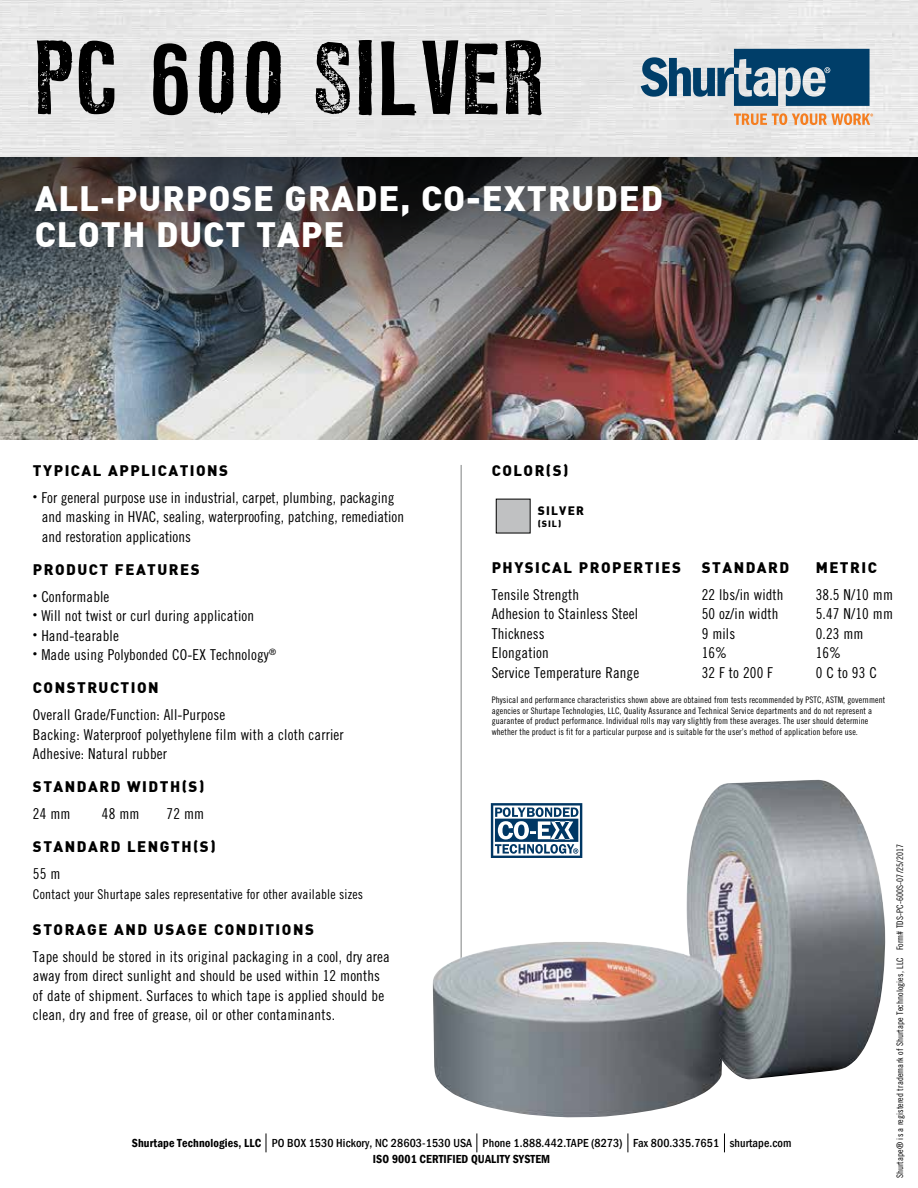
<style>
.page{position:relative;width:918px;height:1188px;background:#fff}
.page>*{position:absolute;margin:0;border:0;box-sizing:border-box;transform-origin:0 0}
.t1{font:93px "LL Rubber Grotesquecleaned";letter-spacing:-.01em;color:#000}
.t2{font:900 34.5px/36px "DIN";letter-spacing:.03em;color:#fff}
.t3{font:15px/19.5px "Trade Gothic Cond Eighteen";letter-spacing:.01em;color:#000}
.t4{font:900 15px "DIN";letter-spacing:.1em;color:#000}
.t5{font:13.5px "Trade Gothic Cond Eighteen";letter-spacing:.01em;color:#000}
.t6{font:500 condensed 12px/16.5px "Franklin Gothic";letter-spacing:.01em;color:#000;text-align:center}
.t7{font:900 12px "DIN";letter-spacing:.1em;color:#000}
.t8{font:9px/10.5px "Trade Gothic Cond Eighteen";letter-spacing:.01em;color:#000}
.t9{font:900 9px "DIN";color:#000}
.s1{font-weight:600}
</style>
<div class="page">
<img style="left:0;top:0;width:918px;height:158px">
<hr style="left:461px;top:465px;width:1px;height:615px;background:#8c8f90">
<div style="left:496px;top:499px;width:34px;height:34px;background:#c0c1c2"></div>
<img style="left:0;top:158px;width:918px;height:282px">
<svg style="left:641px;top:49px;width:229px;height:57px;background:#5d829b"></svg>
<svg style="left:734px;top:113px;width:139px;height:12px;background:#edb68b"></svg>
<svg style="left:476px;top:1133px;width:1px;height:19px"></svg>
<svg style="left:266px;top:1133px;width:1px;height:19px"></svg>
<svg style="left:628px;top:1133px;width:1px;height:19px"></svg>
<svg style="left:724px;top:1133px;width:1px;height:19px"></svg>
<img style="left:433px;top:780px;width:452px;height:337px">
<svg style="left:491px;top:803px;width:91px;height:55px"></svg>
<h1 class="t1" style="left:35px;top:23px;width:512px">PC 600 SILVER</h1>
<h2 class="t2" style="left:35px;top:179px;width:630px">ALL-PURPOSE GRADE, CO-EXTRUDED<br>CLOTH DUCT TAPE</h2>
<p class="t4" style="left:492px;top:461px;width:78px">COLOR(S)</p>
<p class="t4" style="left:33px;top:460px;width:197px">TYPICAL APPLICATIONS</p>
<p class="t3" style="left:42px;top:487px;width:364px;text-indent:-9px"><sup>•</sup> For general purpose use in industrial, carpet, plumbing, packaging and masking in HVAC, sealing, waterproofing, patching, remediation and restoration applications</p>
<p class="t4" style="left:33px;top:559px;width:168px">PRODUCT FEATURES</p>
<p class="t3" style="left:33px;top:586px;width:78px"><sup>•</sup> Conformable</p>
<p class="t3" style="left:33px;top:606px;width:223px"><sup>•</sup> Will not twist or curl during application</p>
<p class="t3" style="left:33px;top:625px;width:87px"><sup>•</sup> Hand-tearable</p>
<p class="t3" style="left:33px;top:645px;width:245px"><sup>•</sup> Made using Polybonded CO-EX Technology<sup>®</sup></p>
<p class="t4" style="left:33px;top:678px;width:127px">CONSTRUCTION</p>
<p class="t3" style="left:33px;top:705px;width:312px">Overall Grade/Function: All-Purpose<br>Backing: Waterproof polyethylene film with a cloth carrier<br>Adhesive: Natural rubber</p>
<p class="t4" style="left:33px;top:777px;width:173px">STANDARD WIDTH(S)</p>
<p class="t3" style="left:33px;top:804px;width:39px">24 mm</p>
<p class="t3" style="left:102px;top:804px;width:39px">48 mm</p>
<p class="t3" style="left:167px;top:804px;width:39px">72 mm</p>
<p class="t4" style="left:33px;top:837px;width:184px">STANDARD LENGTH(S)</p>
<p class="t3" style="left:33px;top:864px;width:29px">55 m</p>
<p class="t5" style="left:33px;top:886px;width:332px">Contact your Shurtape sales representative for other available sizes</p>
<p class="t4" style="left:33px;top:919px;width:282px">STORAGE AND USAGE CONDITIONS</p>
<p class="t3" style="left:33px;top:946px;width:359px">Tape should be stored in its original packaging in a cool, dry area away from direct sunlight and should be used within 12 months of date of shipment. Surfaces to which tape is applied should be clean, dry and free of grease, oil or other contaminants.</p>
<p class="t7" style="left:538px;top:503px;width:48px">SILVER</p>
<p class="t9" style="left:538px;top:518px;width:25px">(SIL)</p>
<p class="t4" style="left:492px;top:557px;width:191px">PHYSICAL PROPERTIES</p>
<p class="t4" style="left:702px;top:557px;width:89px">STANDARD</p>
<p class="t4" style="left:816px;top:557px;width:63px">METRIC</p>
<p class="t3" style="left:492px;top:585px;width:89px">Tensile Strength</p>
<p class="t3" style="left:702px;top:585px;width:83px">22 lbs/in width</p>
<p class="t3" style="left:816px;top:585px;width:79px">38.5 N/10 mm</p>
<p class="t3" style="left:492px;top:604px;width:148px">Adhesion to Stainless Steel</p>
<p class="t3" style="left:702px;top:604px;width:78px">50 oz/in width</p>
<p class="t3" style="left:816px;top:604px;width:79px">5.47 N/10 mm</p>
<p class="t3" style="left:492px;top:624px;width:54px">Thickness</p>
<p class="t3" style="left:702px;top:624px;width:35px">9 mils</p>
<p class="t3" style="left:816px;top:624px;width:49px">0.23 mm</p>
<p class="t3" style="left:492px;top:643px;width:59px">Elongation</p>
<p class="t3" style="left:702px;top:643px;width:27px">16%</p>
<p class="t3" style="left:816px;top:643px;width:27px">16%</p>
<p class="t3" style="left:492px;top:663px;width:149px">Service Temperature Range</p>
<p class="t3" style="left:702px;top:663px;width:73px">32 F to 200 F</p>
<p class="t3" style="left:816px;top:663px;width:63px">0 C to 93 C</p>
<p class="t8" style="left:492px;top:695px;width:395px">Physical and performance characteristics shown above are obtained from tests recommended by PSTC, ASTM, government agencies or Shurtape Technologies, LLC, Quality Assurance and Technical Service departments and do not represent a guarantee of product performance. Individual rolls may vary slightly from these averages. The user should determine whether the product is fit for a particular purpose and is suitable for the user’s method of application before use.</p>
<p class="t8" style="left:895px;top:1178px;width:336px;rotate:-90deg">Shurtape® is a registered trademark of Shurtape Technologies, LLC Form# TDS-PC-600S-07/25/2017</p>
<p class="t6" style="left:132px;top:1135px;width:661px"><span class="s1">Shurtape Technologies, LLC</span> PO BOX 1530 Hickory, NC 28603-1530 USA Phone 1.888.442.TAPE (8273) Fax 800.335.7651 shurtape.com<br><span class="s1">ISO 9001 CERTIFIED QUALITY SYSTEM</span></p>
</div>
